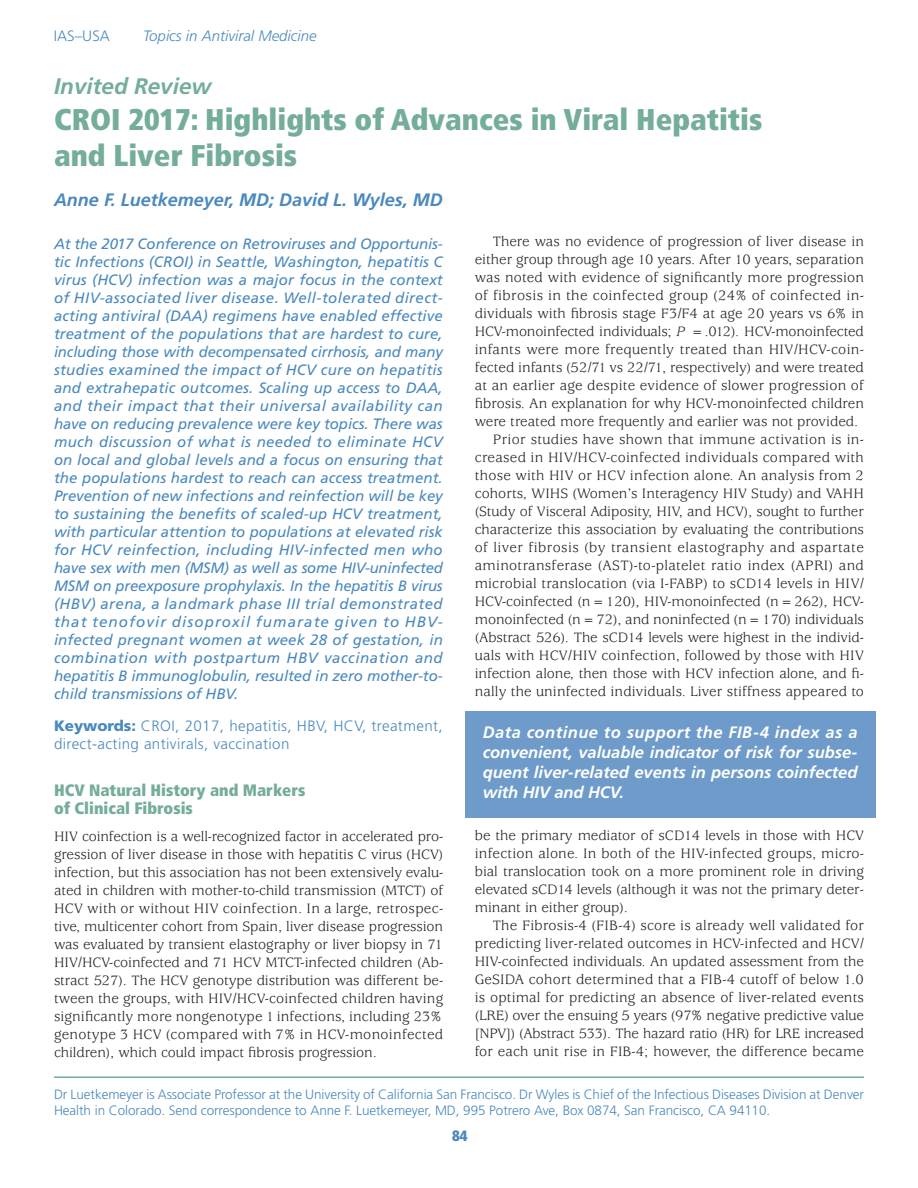
<style>
.page{position:relative;width:918px;height:1188px;background:#fff}
.page>*{position:absolute;margin:0;border:0;box-sizing:border-box;transform-origin:0 0}
.t1{font:900 condensed 30px/36px "Frutiger";color:#74ad99}
.Department_over_Titl{font:italic 700 22.5px "Frutiger";color:#74ad99}
.Abstract_Author{font:italic 700 18px "Frutiger";color:#4a89be}
.Pull_Quote{font:italic 700 16.5px/19.8px "Frutiger";color:#fff;text-align:justify}
.Section_Head{font:900 condensed 16.5px/18px "Frutiger";color:#74ad99}
.Text_indent{font:15px/18px "Usherwood";color:#231f20;text-align:justify}
.Abstract{font:italic 15px/18px "Frutiger";letter-spacing:-.005em;color:#4a89be;text-align:justify}
.Text_non-indent{font:15px/18px "Usherwood";letter-spacing:-.005em;color:#231f20;text-align:justify}
.Abstract-2{font:300 15px/18px "Frutiger";letter-spacing:.025em;color:#4a89be}
.t2{font:italic 300 15px "Frutiger";color:#4a89be}
.t3{font:900 condensed 15px "Frutiger";color:#4a89be}
.Author_biography{font:300 13.5px/15.8px "Frutiger";letter-spacing:-.005em;color:#4a89be}
.s1{font-style:italic}
.s2{font-weight:900}
</style>
<div class="page">
<hr style="left:54px;top:1076px;width:810px;height:2px;background:#74ad99">
<div style="left:465px;top:711px;width:410px;height:106px;background:#6e9bc9"></div>
<p class="Abstract-2" style="left:54px;top:27px;width:57px">IAS–USA</p>
<p class="t2" style="left:143px;top:27px;width:175px">Topics in Antiviral Medicine</p>
<p class="Department_over_Titl" style="left:54px;top:73px;width:159px">Invited Review</p>
<p class="t1" style="left:54px;top:101px;width:710px">CROI 2017: Highlights of Advances in Viral Hepatitis and Liver Fibrosis</p>
<p class="Abstract_Author" style="left:54px;top:189px;width:390px">Anne F. Luetkemeyer, MD; David L. Wyles, MD</p>
<p class="Text_indent" style="left:475px;top:233px;width:391px;text-indent:18px">There was no evidence of progression of liver disease in either group through age 10 years. After 10 years, separation was noted with evidence of significantly more progression of fibrosis in the coinfected group (24% of coinfected in&shy;dividuals with fibrosis stage F3/F4 at age 20 years vs 6% in HCV-monoinfected individuals; <span class="s1">P</span> =.012). HCV-monoinfected infants were more frequently treated than HIV/HCV-coin&shy;fected infants (52/71 vs 22/71, respectively) and were treated at an earlier age despite evidence of slower progression of fibrosis. An explanation for why HCV-monoinfected children were treated more frequently and earlier was not provided.</p>
<p class="Text_indent" style="left:475px;top:431px;width:391px;text-indent:18px">Prior studies have shown that immune activation is in&shy;creased in HIV/HCV-coinfected individuals compared with those with HIV or HCV infection alone. An analysis from 2 cohorts, WIHS (Women’s Interagency HIV Study) and VAHH (Study of Visceral Adiposity, HIV, and HCV), sought to further characterize this association by evaluating the contributions of liver fibrosis (by transient elastography and aspartate aminotransferase (AST)-to-platelet ratio index (APRI) and microbial translocation (via I-FABP) to sCD14 levels in HIV/ HCV-coinfected (n=120), HIV-monoinfected (n=262), HCV&shy;monoinfected (n=72), and noninfected (n=170) individuals (Abstract 526). The sCD14 levels were highest in the individ&shy;uals with HCV/HIV coinfection, followed by those with HIV infection alone, then those with HCV infection alone, and fi&shy;nally the uninfected individuals. Liver stiffness appeared to</p>
<p class="Abstract" style="left:54px;top:235px;width:390px">At the 2017 Conference on Retroviruses and Opportunis&shy;tic Infections (CROI) in Seattle, Washington, hepatitis C virus (HCV) infection was a major focus in the context of HIV-associated liver disease. Well-tolerated direct&shy;acting antiviral (DAA) regimens have enabled effective treatment of the populations that are hardest to cure, including those with decompensated cirrhosis, and many studies examined the impact of HCV cure on hepatitis and extrahepatic outcomes. Scaling up access to DAA, and their impact that their universal availability can have on reducing prevalence were key topics. There was much discussion of what is needed to eliminate HCV on local and global levels and a focus on ensuring that the populations hardest to reach can access treatment.<br>Prevention of new infections and reinfection will be key to sustaining the benefits of scaled-up HCV treatment, with particular attention to populations at elevated risk for HCV reinfection, including HIV-infected men who have sex with men (MSM) as well as some HIV-uninfected MSM on preexposure prophylaxis. In the hepatitis B virus (HBV) arena, a landmark phase III trial demonstrated that tenofovir disoproxil fumarate given to HBV&shy;infected pregnant women at week 28 of gestation, in combination with postpartum HBV vaccination and hepatitis B immunoglobulin, resulted in zero mother-to&shy;child transmissions of HBV.</p>
<p class="Abstract-2" style="left:54px;top:716px;width:390px"><span class="s2">Keywords:</span> CROI, 2017, hepatitis, HBV, HCV, treatment, direct-acting antivirals, vaccination</p>
<p class="Pull_Quote" style="left:483px;top:722px;width:376px">Data continue to support the FIB-4 index as a convenient, valuable indicator of risk for subse&shy;quent liver-related events in persons coinfected with HIV and HCV.</p>
<p class="Section_Head" style="left:54px;top:781px;width:253px">HCV Natural History and Markers of Clinical Fibrosis</p>
<p class="Text_non-indent" style="left:54px;top:828px;width:391px">HIV coinfection is a well-recognized factor in accelerated pro&shy;gression of liver disease in those with hepatitis C virus (HCV) infection, but this association has not been extensively evalu&shy;ated in children with mother-to-child transmission (MTCT) of HCV with or without HIV coinfection. In a large, retrospec&shy;tive, multicenter cohort from Spain, liver disease progression was evaluated by transient elastography or liver biopsy in 71<br>HIV/HCV-coinfected and 71 HCV MTCT-infected children (Ab&shy;stract 527). The HCV genotype distribution was different be&shy;tween the groups, with HIV/HCV-coinfected children having significantly more nongenotype 1 infections, including 23% genotype 3 HCV (compared with 7% in HCV-monoinfected children), which could impact fibrosis progression.</p>
<p class="Author_biography" style="left:54px;top:1086px;width:812px">Dr Luetkemeyer is Associate Professor at the University of California San Francisco. Dr Wyles is Chief of the Infectious Diseases Division at Denver<br>Health in Colorado. Send correspondence to Anne F. Luetkemeyer, MD, 995 Potrero Ave, Box 0874, San Francisco, CA 94110.</p>
<p class="Text_indent" style="left:475px;top:827px;width:391px">be the primary mediator of sCD14 levels in those with HCV infection alone. In both of the HIV-infected groups, micro&shy;bial translocation took on a more prominent role in driving elevated sCD14 levels (although it was not the primary deter&shy;minant in either group).</p>
<p class="Text_indent" style="left:475px;top:917px;width:391px;text-indent:18px">The Fibrosis-4 (FIB-4) score is already well validated for predicting liver-related outcomes in HCV-infected and HCV/ HIV-coinfected individuals. An updated assessment from the GeSIDA cohort determined that a FIB-4 cutoff of below 1.0 is optimal for predicting an absence of liver-related events (LRE) over the ensuing 5 years (97% negative predictive value [NPV]) (Abstract 533). The hazard ratio (HR) for LRE increased for each unit rise in FIB-4; however, the difference became</p>
<p class="t3" style="left:452px;top:1127px;width:17px">84</p>
</div>
